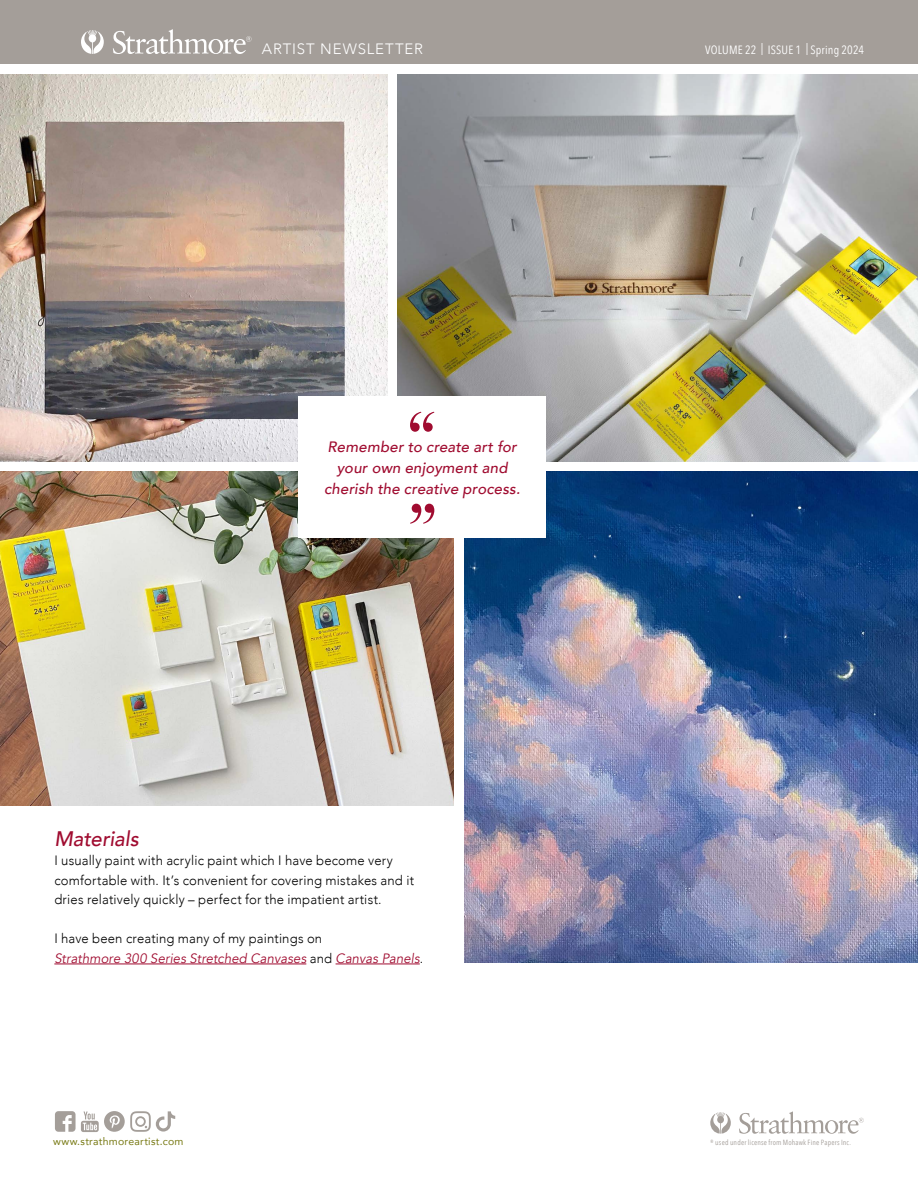
<style>
.page{position:relative;width:918px;height:1188px;background:#fff}
.page>*{position:absolute;margin:0;border:0;box-sizing:border-box;transform-origin:0 0}
.t1{font:italic 500 21px "Avenir";color:#a00c30}
.t2{font:italic 500 15px/21px "Avenir";letter-spacing:.01em;color:#a00c30;text-align:center}
.t3{font:300 15px "Avenir";letter-spacing:.055em;color:#fff}
.t4{font:300 13.5px/19.5px "Avenir";letter-spacing:.015em;color:#000}
.t5{font:italic 13.5px/19.5px "Avenir";letter-spacing:.01em;color:#a00c30}
.t6{font:12px "Avenir Next Condensed";letter-spacing:.01em;color:#fff}
.t7{font:10.5px "Avenir";letter-spacing:.025em;color:#777913}
.t8{font:7.5px "Avenir Next Condensed";letter-spacing:.025em;color:#a49e99}
.s1{font-weight:300;font-style:normal;color:#000}
</style>
<div class="page">
<div style="left:0;top:0;width:918px;height:64px;background:#a49e99"></div>
<svg style="left:113px;top:29px;width:139px;height:25px"></svg>
<svg style="left:81px;top:30px;width:23px;height:24px"></svg>
<svg style="left:739px;top:1111px;width:125px;height:23px"></svg>
<svg style="left:710px;top:1112px;width:21px;height:22px"></svg>
<svg style="left:55px;top:1111px;width:120px;height:21px"></svg>
<img style="left:0;top:472px;width:454px;height:334px">
<img style="left:398px;top:74px;width:520px;height:387px">
<img style="left:0;top:74px;width:387px;height:387px">
<img style="left:464px;top:472px;width:454px;height:491px">
<hr style="left:54px;top:964px;width:252px;height:1px;background:#a00c30">
<hr style="left:336px;top:964px;width:84px;height:1px;background:#a00c30">
<div style="left:299px;top:396px;width:247px;height:141px;background:#fff"></div>
<svg style="left:410px;top:504px;width:24px;height:20px"></svg>
<svg style="left:410px;top:412px;width:24px;height:20px"></svg>
<p class="t3" style="left:262px;top:40px;width:163px">ARTIST NEWSLETTER</p>
<p class="t6" style="left:705px;top:39px;width:160px">VOLUME 22 | ISSUE 1 | Spring 2024</p>
<p class="t2" style="left:324px;top:436px;width:198px">Remember to create art for your own enjoyment and cherish the creative process.</p>
<h1 class="t1" style="left:54px;top:826px;width:86px">Materials</h1>
<p class="t4" style="left:54px;top:851px;width:361px">I usually paint with acrylic paint which I have become very comfortable with. It’s convenient for covering mistakes and it dries relatively quickly – perfect for the impatient artist.</p>
<p class="t5" style="left:54px;top:929px;width:370px"><span class="s1">I have been creating many of my paintings on<br></span>Strathmore 300 Series Stretched Canvases <span class="s1">and</span> Canvas Panels<span class="s1">.</span></p>
<p class="t7" style="left:53px;top:1133px;width:132px">www.strathmoreartist.com</p>
<p class="t8" style="left:710px;top:1136px;width:142px">® used under license from Mohawk Fine Papers Inc.</p>
</div>
